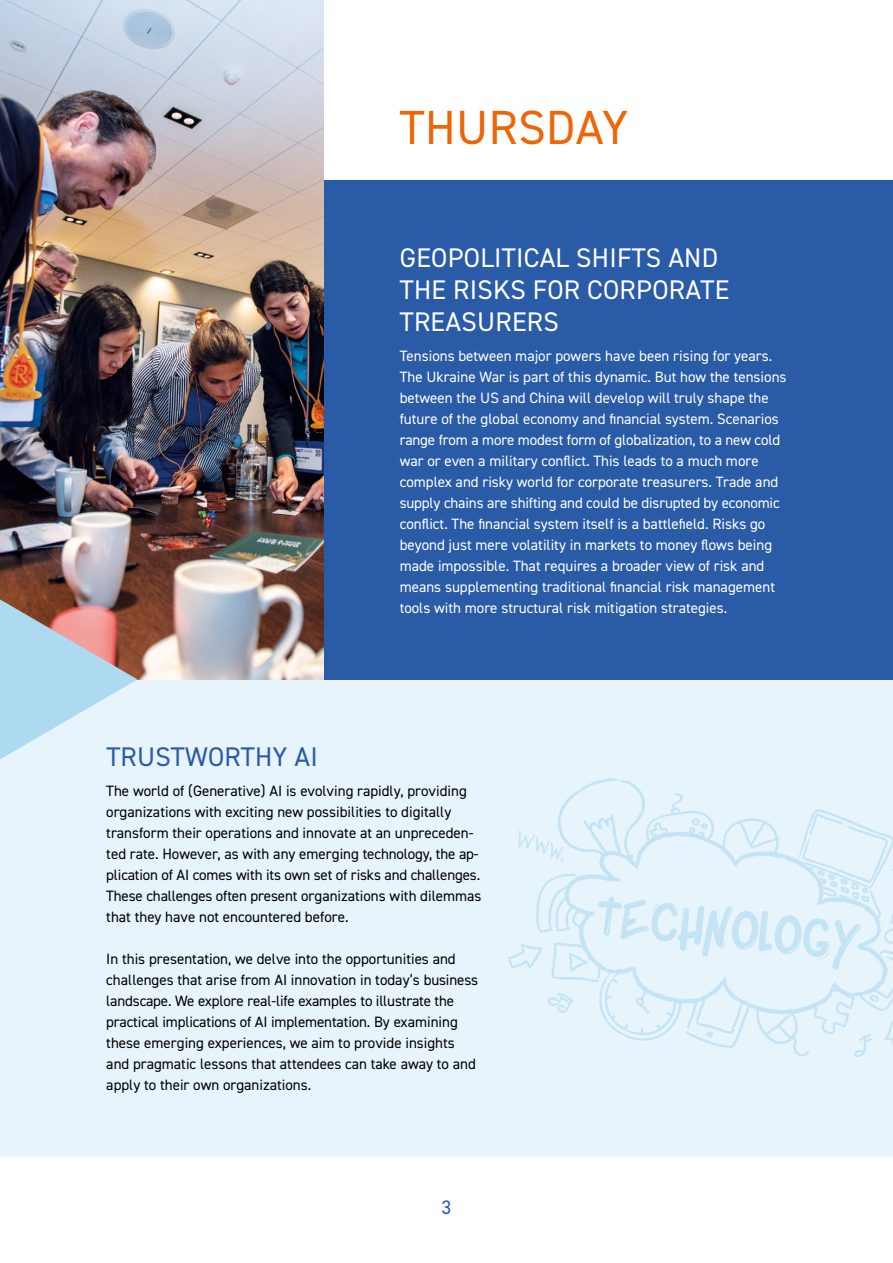
<style>
.page{position:relative;width:893px;height:1263px;background:#fff}
.page>*{position:absolute;margin:0;border:0;box-sizing:border-box;transform-origin:0 0}
.t1{font:48px "DIN2014";letter-spacing:.01em;color:#ec6608}
.t2{font:27px/32.4px "DIN2014";letter-spacing:.01em;color:#fff}
.t3{font:27px "DIN2014";letter-spacing:.01em;color:#295ba7}
.t4{font:19.5px "DIN2014";color:#295ba7}
.t5{font:15px/21px "DIN2014";color:#000}
.t6{font:15px/21px "DIN2014";color:#fff}
</style>
<div class="page">
<div style="left:0;top:679px;width:893px;height:478px;background:#e8f4fc"></div>
<div style="left:0;top:180px;width:893px;height:499px;background:#295ba7"></div>
<img style="left:0;top:0;width:323px;height:679px">
<svg style="left:0;top:599px;width:138px;height:160px"></svg>
<svg style="left:562px;top:778px;width:331px;height:278px"></svg>
<svg style="left:869px;top:994px;width:10px;height:8px"></svg>
<svg style="left:689px;top:1014px;width:6px;height:6px"></svg>
<svg style="left:702px;top:1024px;width:12px;height:14px"></svg>
<svg style="left:884px;top:1021px;width:9px;height:33px"></svg>
<svg style="left:547px;top:993px;width:27px;height:21px"></svg>
<svg style="left:854px;top:1034px;width:18px;height:23px"></svg>
<svg style="left:667px;top:1012px;width:13px;height:6px"></svg>
<svg style="left:607px;top:1019px;width:7px;height:5px"></svg>
<svg style="left:641px;top:993px;width:6px;height:5px"></svg>
<svg style="left:641px;top:1004px;width:3px;height:4px"></svg>
<svg style="left:678px;top:793px;width:5px;height:8px"></svg>
<svg style="left:782px;top:1014px;width:7px;height:5px"></svg>
<svg style="left:787px;top:1032px;width:11px;height:12px"></svg>
<svg style="left:844px;top:997px;width:11px;height:11px"></svg>
<svg style="left:811px;top:1002px;width:15px;height:26px"></svg>
<svg style="left:508px;top:807px;width:385px;height:176px"></svg>
<h1 class="t1" style="left:400px;top:97px;width:230px">THURSDAY</h1>
<h2 class="t2" style="left:400px;top:241px;width:331px">GEOPOLITICAL SHIFTS AND<br>THE RISKS FOR CORPORATE<br>TREASURERS</h2>
<p class="t6" style="left:400px;top:345px;width:388px">Tensions between major powers have been rising for years.<br>The Ukraine War is part of this dynamic. But how the tensions between the US and China will develop will truly shape the future of the global economy and financial system. Scenarios range from a more modest form of globalization, to a new cold war or even a military conflict. This leads to a much more complex and risky world for corporate treasurers. Trade and supply chains are shifting and could be disrupted by economic conflict. The financial system itself is a battlefield. Risks go beyond just mere volatility in markets to money flows being made impossible. That requires a broader view of risk and means supplementing traditional financial risk management tools with more structural risk mitigation strategies.</p>
<h2 class="t3" style="left:106px;top:740px;width:213px">TRUSTWORTHY AI</h2>
<p class="t5" style="left:106px;top:780px;width:377px">The world of (Generative) AI is evolving rapidly, providing organizations with exciting new possibilities to digitally transform their operations and innovate at an unpreceden&shy;ted rate. However, as with any emerging technology, the ap&shy;plication of AI comes with its own set of risks and challenges.<br>These challenges often present organizations with dilemmas that they have not encountered before.</p>
<p class="t5" style="left:106px;top:948px;width:373px">In this presentation, we delve into the opportunities and challenges that arise from AI innovation in today’s business landscape. We explore real-life examples to illustrate the practical implications of AI implementation. By examining these emerging experiences, we aim to provide insights and pragmatic lessons that attendees can take away to and apply to their own organizations.</p>
<h3 class="t4" style="left:442px;top:1195px;width:11px">3</h3>
</div>
